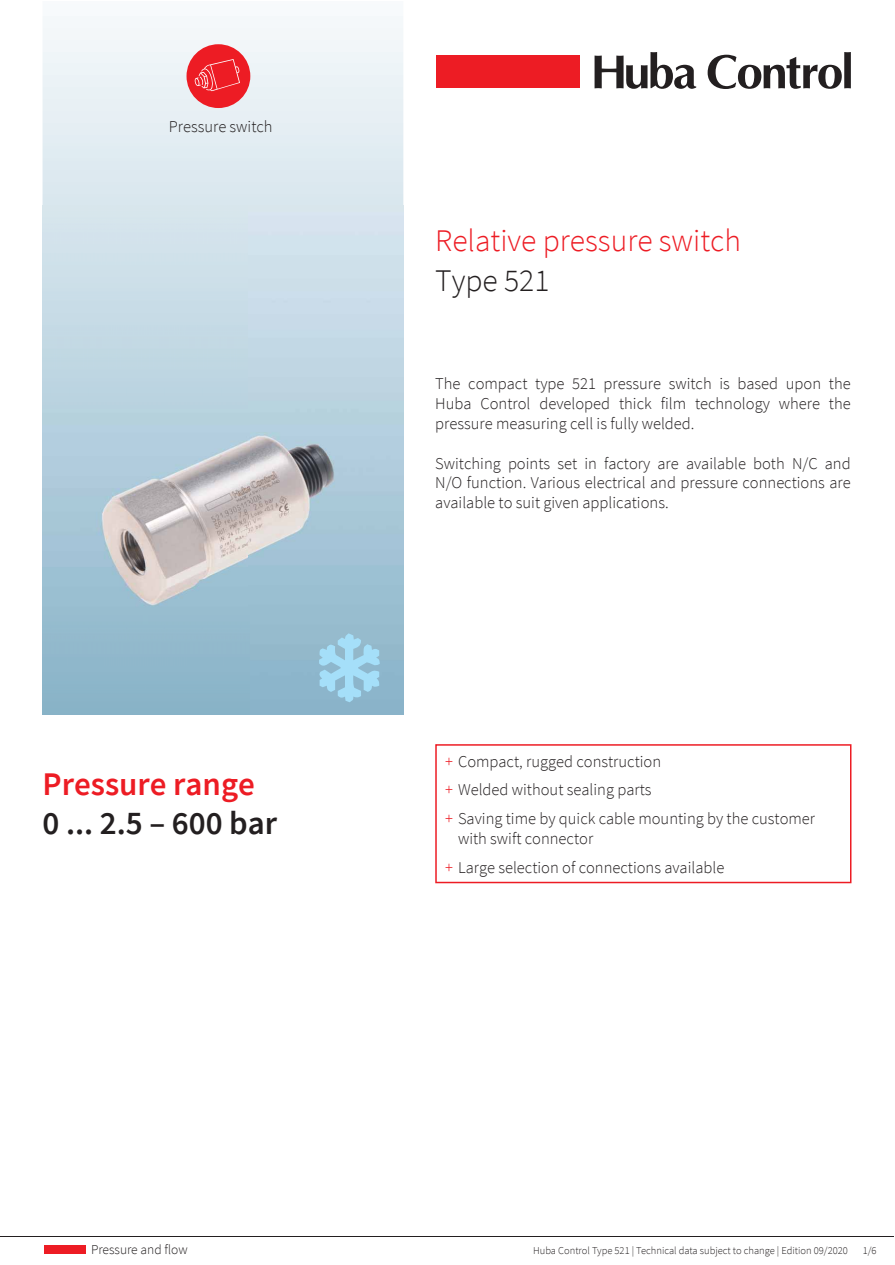
<style>
.page{position:relative;width:895px;height:1265px;background:#fff}
.page>*{position:absolute;margin:0;border:0;box-sizing:border-box;transform-origin:0 0}
.t1{font:600 33px "Source Sans Pro";color:#231f20}
.t2{font:600 33px "Source Sans Pro";color:#ed1c24}
.t3{font:300 31.5px "Source Sans Pro";color:#ed1c24}
.t4{font:300 31.5px "Source Sans Pro";color:#231f20}
.t5{font:300 16.5px/19.8px "Source Sans Pro";color:#231f20;text-align:justify}
.t6{font:300 13.5px "Source Sans Pro";color:#231f20}
.t7{font:300 10.5px "Source Sans Pro";color:#231f20}
.s1{color:#ed1c24}
</style>
<div class="page">
<hr style="left:0;top:1235px;width:893px;height:1px;background:#231f20">
<div style="left:44px;top:1245px;width:41px;height:9px;background:#ed1c24"></div>
<svg style="left:435px;top:744px;width:416px;height:139px"></svg>
<div style="left:436px;top:56px;width:144px;height:32px;background:#ed1c24"></div>
<svg style="left:594px;top:52px;width:102px;height:37px"></svg>
<svg style="left:707px;top:52px;width:144px;height:37px"></svg>
<svg style="left:43px;top:16px;width:360px;height:190px"></svg>
<div style="left:186px;top:44px;width:64px;height:64px;background:#ed1c24;border-radius:50%"></div>
<svg style="left:195px;top:59px;width:45px;height:32px"></svg>
<img style="left:43px;top:206px;width:360px;height:509px">
<svg style="left:319px;top:633px;width:61px;height:69px;background:#9acbe3"></svg>
<p class="t5" style="left:169px;top:116px;width:105px">Pressure switch</p>
<h1 class="t2" style="left:43px;top:762px;width:214px">Pressure range</h1>
<h1 class="t1" style="left:43px;top:801px;width:236px">0 ... 2.5 – 600 bar</h1>
<h2 class="t3" style="left:435px;top:219px;width:307px">Relative pressure switch</h2>
<h2 class="t4" style="left:435px;top:260px;width:116px">Type 521</h2>
<p class="t5" style="left:435px;top:374px;width:417px">The compact type 521 pressure switch is based upon the Huba Control developed thick film technology where the pressure measuring cell is fully welded.</p>
<p class="t5" style="left:435px;top:453px;width:417px">Switching points set in factory are available both N/C and N/O function. Various electrical and pressure connections are available to suit given applications.</p>
<p class="t5" style="left:445px;top:746px;width:371px;line-height:28.8px;text-align:left"><span class="s1">+</span> Compact, rugged construction<br><span class="s1">+</span> Welded without sealing parts<br><span class="s1">+</span> Saving time by quick cable mounting by the customer</p>
<p class="t5" style="left:445px;top:823px;width:280px;line-height:28.8px;text-indent:13px">with swift connector<br><span class="s1">+</span> Large selection of connections available</p>
<p class="t6" style="left:91px;top:1241px;width:98px">Pressure and flow</p>
<p class="t7" style="left:533px;top:1244px;width:316px">Huba Control Type 521 | Technical data subject to change | Edition 09/2020</p>
<p class="t7" style="left:862px;top:1244px;width:15px">1/6</p>
</div>
